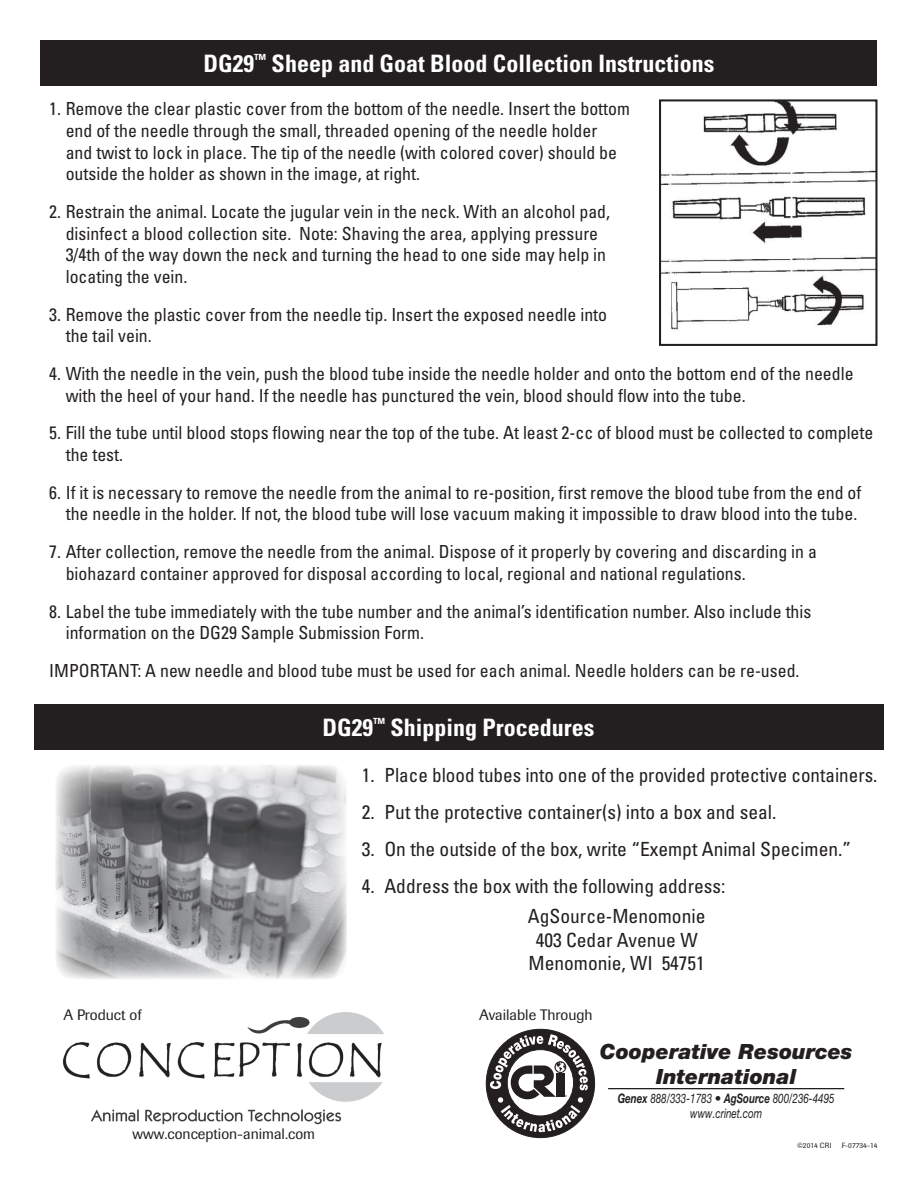
<style>
.page{position:relative;width:918px;height:1188px;background:#fff}
.page>*{position:absolute;margin:0;border:0;box-sizing:border-box;transform-origin:0 0}
.t1{font:700 condensed 24px "Univers LT Std";color:#fff}
.t2{font:italic 900 21px/25.2px "Helvetica Neue";color:#231f20;text-align:center}
.t3{font:condensed 19.5px "Univers LT Std";color:#231f20}
.t4{font:condensed 18px/21.6px "Univers LT Std";color:#231f20}
.t5{font:15px "Imago";color:#231f20}
.t6{font:italic 13.05px/15.8px "Helvetica Neue";color:#231f20;text-align:center;scale:.75 1}
.t7{font:7.5px "Imago";color:#231f20}
.s1{font-weight:700}
</style>
<div class="page">
<img style="left:662px;top:102px;width:213px;height:228px">
<div style="left:659px;top:99px;width:219px;height:247px;border:2px solid #231f20"></div>
<div style="left:40px;top:40px;width:838px;height:46px;background:#231f20"></div>
<div style="left:34px;top:704px;width:849px;height:46px;background:#231f20"></div>
<img style="left:55px;top:765px;width:292px;height:214px">
<div style="left:486px;top:1029px;width:109px;height:109px;background:#231f20;border-radius:50%"></div>
<svg style="left:490px;top:1034px;width:98px;height:98px"></svg>
<hr style="left:608px;top:1088px;width:236px;height:1px;background:#231f20">
<img style="left:62px;top:1012px;width:322px;height:113px">
<p class="t1" style="left:204px;top:49px;width:512px">DG29<sup>™</sup> Sheep and Goat Blood Collection Instructions</p>
<p class="t4" style="left:66px;top:98px;width:566px;text-indent:-17px">1. Remove the clear plastic cover from the bottom of the needle. Insert the bottom end of the needle through the small, threaded opening of the needle holder<br>and twist to lock in place. The tip of the needle (with colored cover) should be outside the holder as shown in the image, at right.</p>
<p class="t4" style="left:66px;top:200px;width:546px;text-indent:-17px">2. Restrain the animal. Locate the jugular vein in the neck. With an alcohol pad, disinfect a blood collection site. Note: Shaving the area, applying pressure 3/4th of the way down the neck and turning the head to one side may help in locating the vein.</p>
<p class="t4" style="left:66px;top:303px;width:543px;text-indent:-17px">3. Remove the plastic cover from the needle tip. Insert the exposed needle into the tail vein.</p>
<p class="t4" style="left:66px;top:362px;width:789px;text-indent:-17px">4. With the needle in the vein, push the blood tube inside the needle holder and onto the bottom end of the needle with the heel of your hand. If the needle has punctured the vein, blood should flow into the tube.</p>
<p class="t4" style="left:66px;top:422px;width:809px;text-indent:-17px">5. Fill the tube until blood stops flowing near the top of the tube. At least 2-cc of blood must be collected to complete the test.</p>
<p class="t4" style="left:49px;top:481px;width:814px;text-align:right">6. If it is necessary to remove the needle from the animal to re-position, first remove the blood tube from the end of the needle in the holder. If not, the blood tube will lose vacuum making it impossible to draw blood into the tube.</p>
<p class="t4" style="left:66px;top:541px;width:753px;text-indent:-17px">7. After collection, remove the needle from the animal. Dispose of it properly by covering and discarding in a biohazard container approved for disposal according to local, regional and national regulations.</p>
<p class="t4" style="left:66px;top:600px;width:747px;text-indent:-17px">8. Label the tube immediately with the tube number and the animal’s identification number. Also include this information on the DG29 Sample Submission Form.</p>
<p class="t4" style="left:49px;top:659px;width:752px">IMPORTANT: A new needle and blood tube must be used for each animal. Needle holders can be re-used.</p>
<p class="t1" style="left:323px;top:713px;width:273px">DG29<sup>™</sup> Shipping Procedures</p>
<p class="t3" style="left:362px;top:763px;width:517px">1. Place blood tubes into one of the provided protective containers.</p>
<p class="t3" style="left:362px;top:800px;width:416px">2. Put the protective container(s) into a box and seal.</p>
<p class="t3" style="left:362px;top:837px;width:491px">3. On the outside of the box, write “Exempt Animal Specimen.”</p>
<p class="t3" style="left:362px;top:874px;width:365px">4. Address the box with the following address:</p>
<p class="t3" style="left:528px;top:904px;width:179px">AgSource-Menomonie</p>
<p class="t3" style="left:536px;top:927px;width:163px">403 Cedar Avenue W</p>
<p class="t3" style="left:528px;top:951px;width:178px">Menomonie, WI 54751</p>
<p class="t5" style="left:63px;top:1006px;width:80px">A Product of</p>
<p class="t5" style="left:479px;top:1006px;width:115px">Available Through</p>
<p class="t5" style="left:133px;top:1125px;width:184px">www.conception-animal.com</p>
<p class="t2" style="left:600px;top:1039px;width:254px">Cooperative Resources<br>International</p>
<p class="t6" style="left:618px;top:1090px;width:291px"><span class="s1">Genex</span> 888/333-1783 • <span class="s1">AgSource</span> 800/236-4495 www.crinet.com</p>
<p class="t7" style="left:797px;top:1141px;width:36px">©2014 CRI</p>
<p class="t7" style="left:842px;top:1141px;width:37px">F-07734-14</p>
</div>
